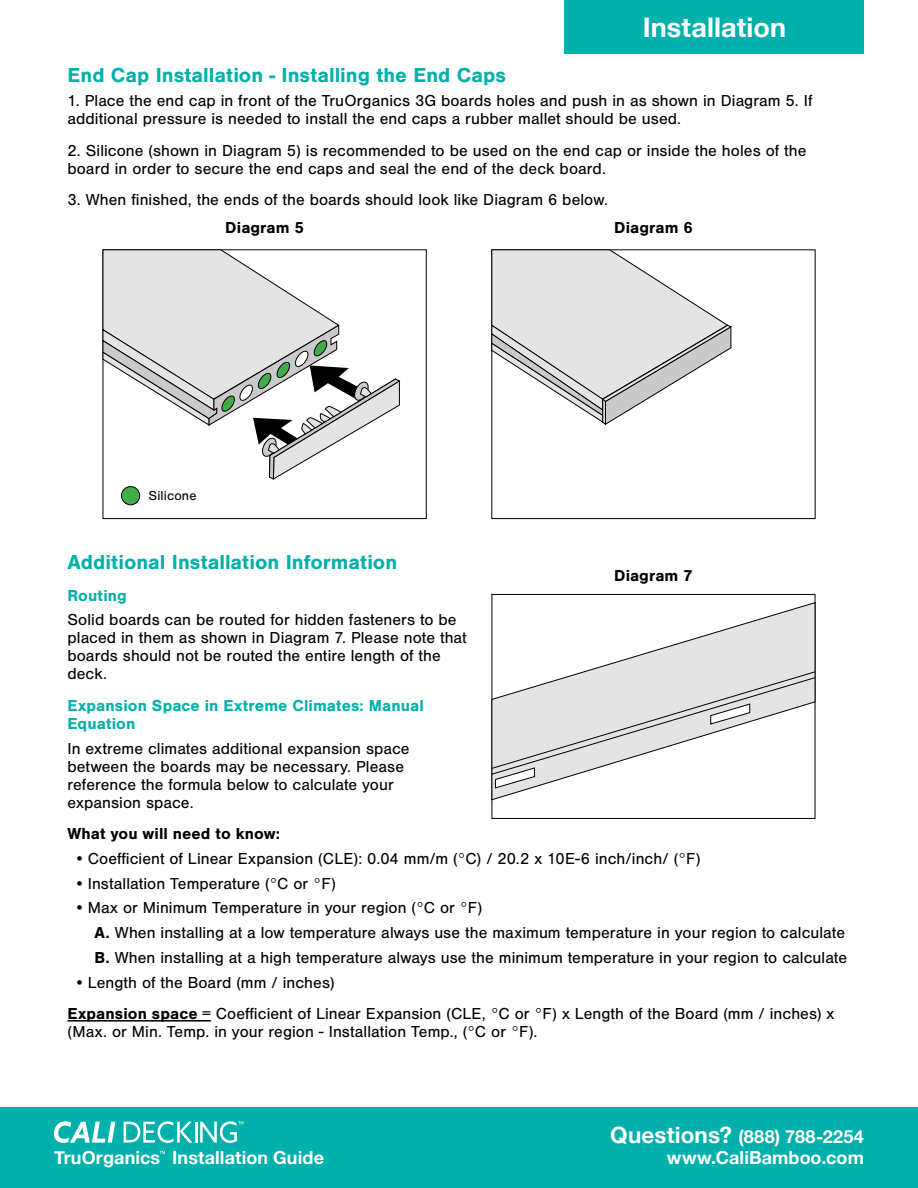
<style>
.page{position:relative;width:918px;height:1188px;background:#fff}
.page>*{position:absolute;margin:0;border:0;box-sizing:border-box;transform-origin:0 0}
.t1{font:700 27px "Helvetica Neue";letter-spacing:.005em;color:#fff}
.t2{font:700 21px "Nimbus San";color:#00b0aa}
.t3{font:700 18px "Helvetica Neue";letter-spacing:.005em;color:#fff}
.t4{font:16.5px/18px "Nimbus San";letter-spacing:.005em;color:#000}
.t5{font:700 16.5px/18px "Nimbus San";letter-spacing:.005em;color:#00b0aa}
.t6{font:700 16.5px "Nimbus San";letter-spacing:.005em;color:#000}
.t7{font:13.5px "Nimbus San";letter-spacing:.015em;color:#000}
.s1{font-weight:700}
.s2{font-size:22.5px}
</style>
<div class="page">
<div style="left:0;top:1107px;width:918px;height:81px;background:#00b0aa"></div>
<div style="left:565px;top:0;width:299px;height:54px;background:#00b0aa"></div>
<svg style="left:54px;top:1121px;width:61px;height:22px"></svg>
<svg style="left:124px;top:1121px;width:68px;height:22px"></svg>
<hr style="left:195px;top:1122px;width:2px;height:21px;background:#fff">
<svg style="left:200px;top:1121px;width:43px;height:22px"></svg>
<svg style="left:160px;top:1151px;width:5px;height:3px"></svg>
<svg style="left:102px;top:249px;width:299px;height:231px"></svg>
<div style="left:121px;top:487px;width:19px;height:18px;background:#41ad49;border-radius:50%"></div>
<div style="left:121px;top:486px;width:19px;height:19px;border:1px solid #000;border-radius:50%"></div>
<svg style="left:491px;top:249px;width:241px;height:176px"></svg>
<hr style="left:68px;top:1020px;width:143px;height:2px;background:#000">
<svg style="left:491px;top:601px;width:325px;height:200px"></svg>
<svg style="left:491px;top:671px;width:325px;height:118px"></svg>
<h1 class="t1" style="left:643px;top:6px;width:145px">Installation</h1>
<p class="t2" style="left:68px;top:63px;width:440px">End Cap Installation - Installing the End Caps</p>
<p class="t4" style="left:68px;top:92px;width:747px">1. Place the end cap in front of the TruOrganics 3G boards holes and push in as shown in Diagram 5. If additional pressure is needed to install the end caps a rubber mallet should be used.</p>
<p class="t4" style="left:68px;top:142px;width:740px">2. Silicone (shown in Diagram 5) is recommended to be used on the end cap or inside the holes of the board in order to secure the end caps and seal the end of the deck board.</p>
<p class="t4" style="left:68px;top:191px;width:542px">3. When finished, the ends of the boards should look like Diagram 6 below.</p>
<p class="t6" style="left:225px;top:219px;width:80px">Diagram 5</p>
<p class="t6" style="left:614px;top:219px;width:80px">Diagram 6</p>
<p class="t7" style="left:148px;top:488px;width:50px">Silicone</p>
<p class="t2" style="left:68px;top:550px;width:331px">Additional Installation Information</p>
<p class="t5" style="left:68px;top:586px;width:61px">Routing</p>
<p class="t4" style="left:68px;top:611px;width:401px">Solid boards can be routed for hidden fasteners to be placed in them as shown in Diagram 7. Please note that boards should not be routed the entire length of the deck.</p>
<p class="t5" style="left:68px;top:697px;width:358px">Expansion Space in Extreme Climates: Manual<br>Equation</p>
<p class="t4" style="left:68px;top:739px;width:344px">In extreme climates additional expansion space between the boards may be necessary. Please reference the formula below to calculate your expansion space.</p>
<p class="t6" style="left:68px;top:824px;width:214px">What you will need to know:</p>
<p class="t4" style="left:74px;top:850px;width:628px">•Coefficient of Linear Expansion (CLE): 0.04 mm/m (°C) / 20.2 x 10E-6 inch/inch/ (°F)</p>
<p class="t4" style="left:74px;top:874px;width:263px">•Installation Temperature (°C or °F)</p>
<p class="t4" style="left:94px;top:896px;width:754px;line-height:24.8px;text-indent:-20px">• Max or Minimum Temperature in your region (°C or °F)<br><span class="s1">A.</span> When installing at a low temperature always use the maximum temperature in your region to calculate<br><span class="s1">B.</span> When installing at a high temperature always use the minimum temperature in your region to calculate</p>
<p class="t4" style="left:68px;top:967px;width:768px;line-height:31.5px;text-indent:7px">•Length of the Board (mm / inches)<br><span class="s1">Expansion space =</span> Coefficient of Linear Expansion (CLE, °C or °F) x Length of the Board (mm / inches) x</p>
<p class="t4" style="left:68px;top:1023px;width:471px">(Max. or Min. Temp. in your region - Installation Temp., (°C or °F).</p>
<p class="t6" style="left:614px;top:566px;width:80px">Diagram 7</p>
<p class="t3" style="left:610px;top:1122px;width:255px"><span class="s2">Questions?</span> (888) 788-2254</p>
<p class="t3" style="left:54px;top:1143px;width:272px">TruOrganics Installation Guide</p>
<p class="t3" style="left:667px;top:1143px;width:199px">www.CaliBamboo.com</p>
</div>
